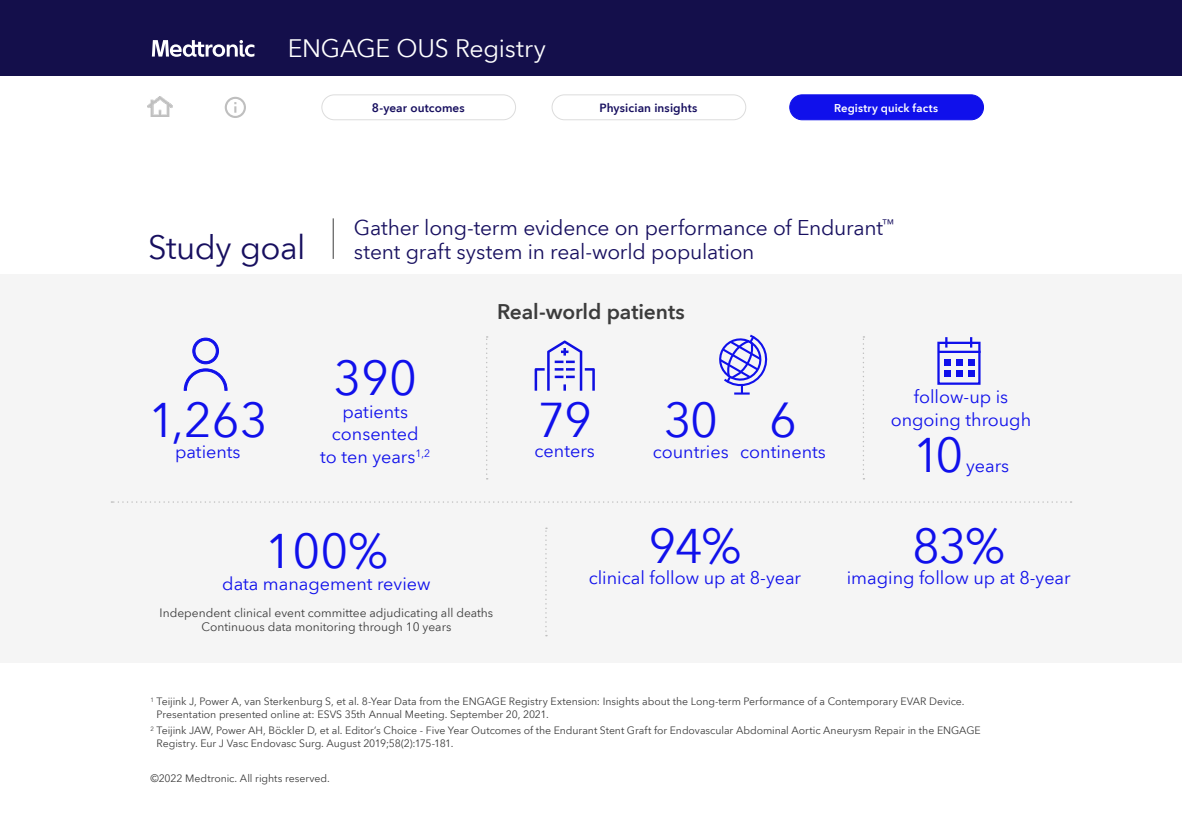
<style>
.page{position:relative;width:1182px;height:818px;background:#fff}
.page>*{position:absolute;margin:0;border:0;box-sizing:border-box;transform-origin:0 0}
.t1{font:48px "Avenir Next World";color:#1010eb}
.t2{font:33px "Avenir Next World";letter-spacing:-.015em;color:#170f5f}
.t3{font:24.83px "Avenir Next World";letter-spacing:-.01em;color:#fff}
.t4{font:21px/24px "Avenir Next World";letter-spacing:-.01em;color:#170f5f}
.t5{font:600 21px "Avenir Next World";letter-spacing:-.005em;color:#3c3c3c}
.t6{font:18px/22.5px "Avenir Next World";color:#1010eb;text-align:center}
.t7{font:12px/13.5px "Avenir Next World";color:#3c3c3c;text-align:center}
.t8{font:600 11.85px "Avenir Next World";letter-spacing:.005em;color:#170f5f}
.t9{font:600 11.25px "Avenir Next World";letter-spacing:.01em;color:#fff}
.t10{font:10.5px/12.8px "Avenir Next World";letter-spacing:-.005em;color:#3c3c3c}
</style>
<div class="page">
<div style="left:789px;top:95px;width:194px;height:25px;background:#1010eb;border-radius:12px"></div>
<div style="left:789px;top:94px;width:194px;height:26px;border:1px solid #1010eb;border-radius:12px"></div>
<div style="left:0;top:274px;width:1181px;height:388px;background:#f5f5f5"></div>
<div style="left:551px;top:95px;width:195px;height:25px;border:1px solid #dcdcdc;border-radius:12px"></div>
<div style="left:321px;top:95px;width:195px;height:25px;border:1px solid #dcdcdc;border-radius:12px"></div>
<img style="left:148px;top:96px;width:25px;height:21px">
<svg style="left:225px;top:97px;width:21px;height:21px"></svg>
<div style="left:0;top:0;width:1181px;height:76px;background:#140f4b"></div>
<svg style="left:152px;top:40px;width:102px;height:17px"></svg>
<svg style="left:486px;top:336px;width:1px;height:143px"></svg>
<svg style="left:545px;top:527px;width:2px;height:109px"></svg>
<svg style="left:862px;top:336px;width:2px;height:143px"></svg>
<hr style="left:333px;top:218px;width:1px;height:41px;background:#3c3c3c">
<svg style="left:111px;top:501px;width:960px;height:2px"></svg>
<svg style="left:534px;top:340px;width:60px;height:50px"></svg>
<svg style="left:183px;top:337px;width:45px;height:54px"></svg>
<div style="left:937px;top:341px;width:43px;height:44px;border:2px solid #1010eb"></div>
<svg style="left:945px;top:337px;width:2px;height:10px"></svg>
<svg style="left:969px;top:337px;width:3px;height:10px"></svg>
<hr style="left:938px;top:351px;width:42px;height:2px;background:#1010eb">
<div style="left:944px;top:359px;width:7px;height:7px;background:#1010eb"></div>
<div style="left:944px;top:370px;width:7px;height:6px;background:#1010eb"></div>
<div style="left:956px;top:359px;width:7px;height:7px;background:#1010eb"></div>
<div style="left:956px;top:370px;width:7px;height:6px;background:#1010eb"></div>
<div style="left:967px;top:359px;width:7px;height:7px;background:#1010eb"></div>
<div style="left:967px;top:370px;width:7px;height:6px;background:#1010eb"></div>
<svg style="left:719px;top:334px;width:49px;height:60px"></svg>
<h3 class="t3" style="left:288px;top:28px;width:260px">ENGAGE OUS Registry</h3>
<p class="t8" style="left:372px;top:101px;width:94px">8-year outcomes</p>
<p class="t8" style="left:599px;top:101px;width:99px">Physician insights</p>
<p class="t9" style="left:834px;top:101px;width:105px">Registry quick facts</p>
<h2 class="t2" style="left:148px;top:221px;width:159px">Study goal</h2>
<h1 class="t1" style="left:148px;top:382px;width:121px">1,263</h1>
<h3 class="t6" style="left:175px;top:441px;width:67px">patients</h3>
<h3 class="t4" style="left:354px;top:216px;width:542px">Gather long-term evidence on performance of Endurant<sup>™ </sup>stent graft system in real-world population</h3>
<h1 class="t1" style="left:333px;top:340px;width:85px">390</h1>
<h3 class="t6" style="left:320px;top:400px;width:112px">patients consented<br>to ten years<sup>1,2</sup></h3>
<h3 class="t5" style="left:497px;top:299px;width:189px">Real-world patients</h3>
<h1 class="t1" style="left:537px;top:382px;width:56px">79</h1>
<h3 class="t6" style="left:534px;top:440px;width:62px">centers</h3>
<h1 class="t1" style="left:663px;top:382px;width:56px">30</h1>
<h3 class="t6" style="left:652px;top:441px;width:77px">countries</h3>
<h1 class="t1" style="left:769px;top:382px;width:29px">6</h1>
<h3 class="t6" style="left:740px;top:441px;width:87px">continents</h3>
<h3 class="t6" style="left:890px;top:386px;width:142px">follow-up is ongoing through</h3>
<h1 class="t1" style="left:912px;top:417px;width:52px">10</h1>
<h3 class="t6" style="left:965px;top:455px;width:45px">years</h3>
<h1 class="t1" style="left:264px;top:512px;width:125px">100%</h1>
<h3 class="t6" style="left:222px;top:573px;width:210px">data management review</h3>
<p class="t7" style="left:160px;top:606px;width:335px">Independent clinical event committee adjudicating all deaths<br>Continuous data monitoring through 10 years</p>
<h1 class="t1" style="left:648px;top:508px;width:94px">94%</h1>
<h3 class="t6" style="left:588px;top:567px;width:214px">clinical follow up at 8-year</h3>
<h1 class="t1" style="left:912px;top:508px;width:94px">83%</h1>
<h3 class="t6" style="left:846px;top:567px;width:225px">imaging follow up at 8-year</h3>
<p class="t10" style="left:157px;top:695px;width:809px;text-indent:-6px"><sup>1</sup> Teijink J, Power A, van Sterkenburg S, et al. 8-Year Data from the ENGAGE Registry Extension: Insights about the Long-term Performance of a Contemporary EVAR Device.<br>Presentation presented online at: ESVS 35th Annual Meeting. September 20, 2021.</p>
<p class="t10" style="left:157px;top:724px;width:825px;text-indent:-6px"><sup>2</sup> Teijink JAW, Power AH, Böckler D, et al. Editor’s Choice - Five Year Outcomes of the Endurant Stent Graft for Endovascular Abdominal Aortic Aneurysm Repair in the ENGAGE<br>Registry. Eur J Vasc Endovasc Surg. August 2019;58(2):175-181.</p>
<p class="t10" style="left:150px;top:772px;width:181px">©2022 Medtronic. All rights reserved.</p>
</div>
